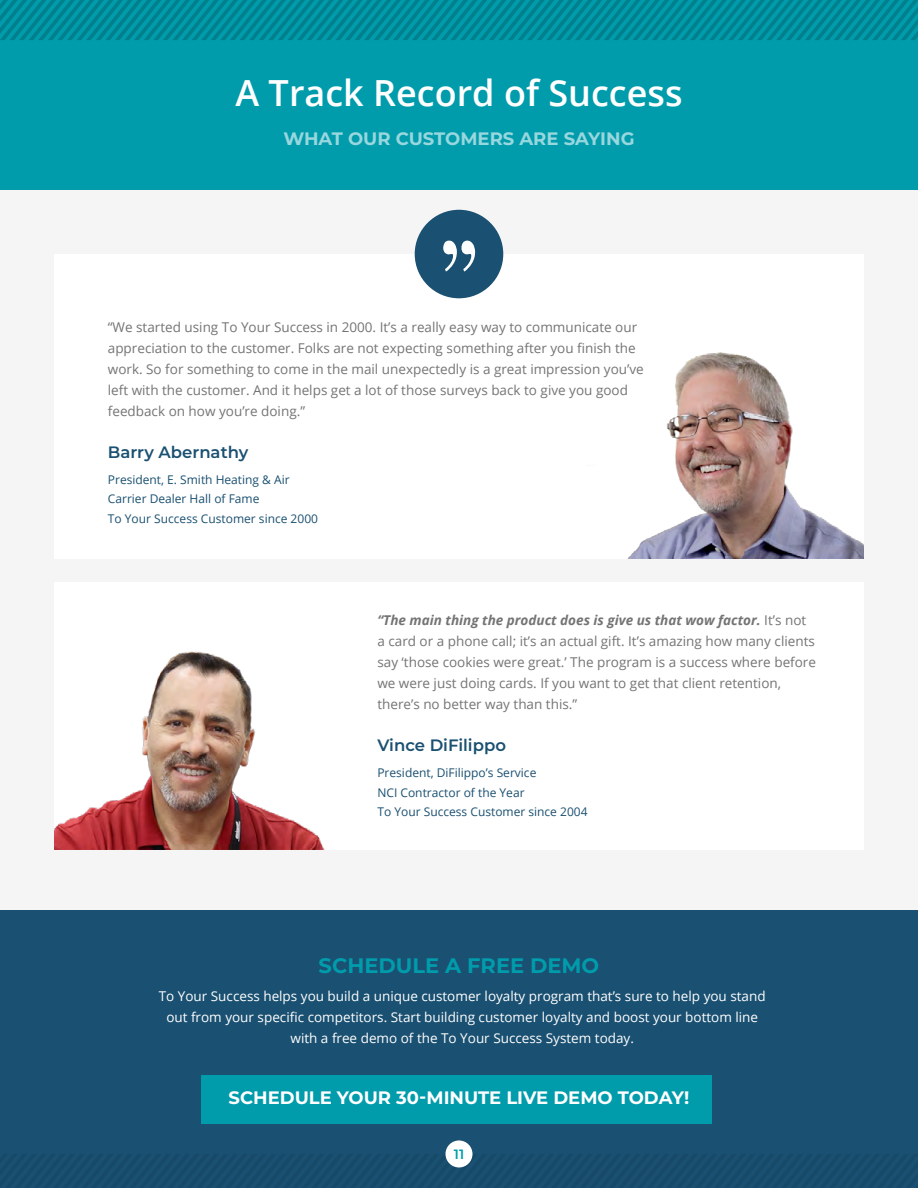
<style>
.page{position:relative;width:918px;height:1188px;background:#f5f5f5}
.page>*{position:absolute;margin:0;border:0;box-sizing:border-box;transform-origin:0 0}
.t1{font:600 36px "Open Sans";color:#fff}
.t2{font:700 21px "Montserrat";color:#009cac}
.t3{font:700 18px "Montserrat";color:#fff}
.t4{font:700 18px "Montserrat";color:#99d7de}
.t5{font:600 16.5px "Montserrat";color:#1a5071}
.t6{font:13.5px/21px "Open Sans";color:#747474}
.t7{font:13.5px/21px "Open Sans";color:#fff;text-align:center}
.t8{font:600 13.5px "Montserrat";color:#009cac}
.t9{font:12px/19.5px "Open Sans";color:#1a5071}
.s1{font-weight:700;font-style:italic}
</style>
<div class="page">
<div style="left:0;top:910px;width:918px;height:278px;background:#1a5071"></div>
<div style="left:0;top:0;width:918px;height:190px;background:#009cac"></div>
<svg style="left:0;top:0;width:918px;height:40px"></svg>
<div style="left:54px;top:254px;width:810px;height:305px;background:#fff"></div>
<div style="left:54px;top:583px;width:810px;height:267px;background:#fff"></div>
<div style="left:201px;top:1075px;width:511px;height:48px;background:#009cac"></div>
<img style="left:627px;top:353px;width:237px;height:206px">
<img style="left:54px;top:652px;width:270px;height:197px">
<div style="left:415px;top:210px;width:88px;height:88px;background:#1a5071;border-radius:50%"></div>
<svg style="left:443px;top:241px;width:32px;height:31px"></svg>
<div style="left:446px;top:1140px;width:26px;height:27px;background:#fff;border-radius:50%"></div>
<h1 class="t1" style="left:235px;top:68px;width:449px">A Track Record of Success</h1>
<h3 class="t4" style="left:283px;top:126px;width:353px">WHAT OUR CUSTOMERS ARE SAYING</h3>
<p class="t6" style="left:108px;top:316px;width:537px">“We started using To Your Success in 2000. It’s a really easy way to communicate our appreciation to the customer. Folks are not expecting something after you finish the work. So for something to come in the mail unexpectedly is a great impression you’ve left with the customer. And it helps get a lot of those surveys back to give you good feedback on how you’re doing.”</p>
<p class="t5" style="left:108px;top:440px;width:142px">Barry Abernathy</p>
<p class="t9" style="left:108px;top:470px;width:212px">President, E. Smith Heating &amp; Air<br>Carrier Dealer Hall of Fame<br>To Your Success Customer since 2000</p>
<p class="t6" style="left:377px;top:609px;width:440px"><span class="s1">“The main thing the product does is give us that wow factor.</span> It’s not a card or a phone call; it’s an actual gift. It’s amazing how many clients say ‘those cookies were great.’ The program is a success where before we were just doing cards. If you want to get that client retention, there’s no better way than this.”</p>
<p class="t5" style="left:377px;top:734px;width:130px">Vince DiFilippo</p>
<p class="t9" style="left:377px;top:763px;width:212px">President, DiFilippo’s Service<br>NCI Contractor of the Year<br>To Your Success Customer since 2004</p>
<h2 class="t2" style="left:319px;top:950px;width:282px">SCHEDULE A FREE DEMO</h2>
<p class="t7" style="left:159px;top:985px;width:608px">To Your Success helps you build a unique customer loyalty program that’s sure to help you stand out from your specific competitors. Start building customer loyalty and boost your bottom line with a free demo of the To Your Success System today.</p>
<h3 class="t3" style="left:229px;top:1085px;width:462px">SCHEDULE YOUR 30-MINUTE LIVE DEMO TODAY!</h3>
<p class="t8" style="left:454px;top:1145px;width:12px">11</p>
</div>
